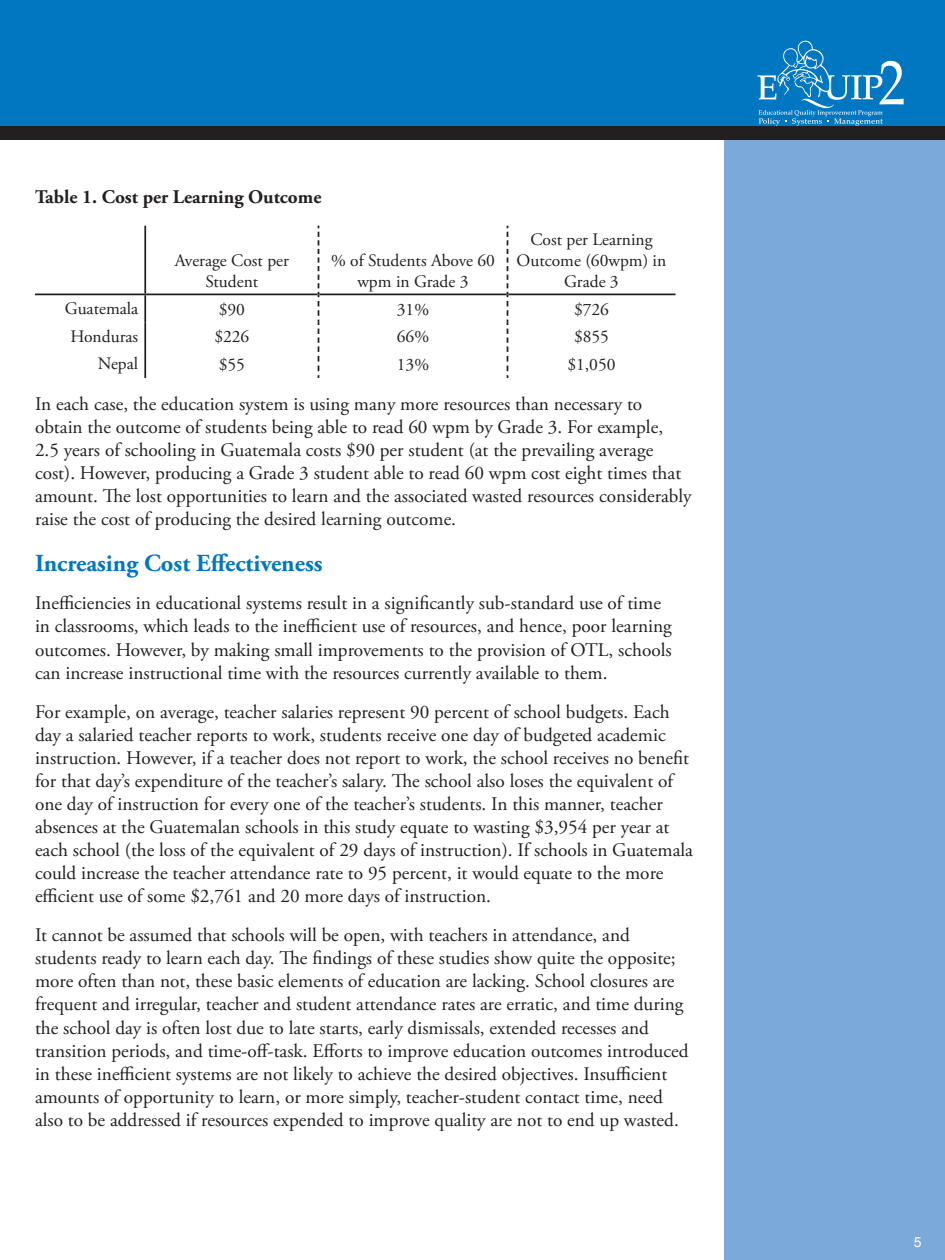
<style>
.page{position:relative;width:945px;height:1260px;background:#fff}
.page>*{position:absolute;margin:0;border:0;box-sizing:border-box;transform-origin:0 0}
.School_Effectiveness{font:700 24.5px "Adobe Garamond Pro";color:#0077c0}
.School_Effectiveness-2{font:19.25px/23.1px "Adobe Garamond Pro";color:#231f20}
.School_Effectiveness-3{font:700 19.25px "Adobe Garamond Pro";color:#231f20}
.School_Effectiveness-4{font:17.5px/21px "Adobe Garamond Pro";color:#231f20;text-align:center}
.t1{font:14px "Arial";color:#fff}
</style>
<div class="page">
<div style="left:0;top:0;width:945px;height:126px;background:#0077c0"></div>
<div style="left:724px;top:126px;width:221px;height:1134px;background:#7ba9da"></div>
<div style="left:0;top:126px;width:945px;height:13px;background:#231f20"></div>
<svg style="left:757px;top:41px;width:147px;height:85px"></svg>
<hr style="left:35px;top:294px;width:110px;height:1px;background:#231f20">
<hr style="left:145px;top:294px;width:173px;height:1px;background:#231f20">
<hr style="left:319px;top:294px;width:188px;height:1px;background:#231f20">
<hr style="left:508px;top:294px;width:168px;height:1px;background:#231f20">
<hr style="left:144px;top:226px;width:2px;height:68px;background:#231f20">
<hr style="left:144px;top:295px;width:2px;height:27px;background:#231f20">
<hr style="left:144px;top:322px;width:2px;height:27px;background:#231f20">
<hr style="left:144px;top:349px;width:2px;height:29px;background:#231f20">
<svg style="left:318px;top:226px;width:1px;height:152px"></svg>
<svg style="left:507px;top:226px;width:1px;height:152px"></svg>
<p class="School_Effectiveness-3" style="left:35px;top:186px;width:288px">Table 1. Cost per Learning Outcome</p>
<p class="School_Effectiveness-4" style="left:175px;top:251px;width:116px">Average Cost per<br>Student</p>
<p class="School_Effectiveness-4" style="left:331px;top:251px;width:165px">% of Students Above 60 wpm in Grade 3</p>
<p class="School_Effectiveness-4" style="left:517px;top:230px;width:151px">Cost per Learning<br>Outcome (60wpm) in<br>Grade 3</p>
<p class="School_Effectiveness-4" style="left:65px;top:299px;width:75px">Guatemala</p>
<p class="School_Effectiveness-4" style="left:219px;top:299px;width:28px">$90</p>
<p class="School_Effectiveness-4" style="left:397px;top:299px;width:34px">31%</p>
<p class="School_Effectiveness-4" style="left:574px;top:299px;width:36px">$726</p>
<p class="School_Effectiveness-4" style="left:70px;top:327px;width:69px">Honduras</p>
<p class="School_Effectiveness-4" style="left:214px;top:327px;width:36px">$226</p>
<p class="School_Effectiveness-4" style="left:397px;top:327px;width:34px">66%</p>
<p class="School_Effectiveness-4" style="left:574px;top:327px;width:36px">$855</p>
<p class="School_Effectiveness-4" style="left:98px;top:353px;width:42px">Nepal</p>
<p class="School_Effectiveness-4" style="left:219px;top:354px;width:28px">$55</p>
<p class="School_Effectiveness-4" style="left:397px;top:354px;width:34px">13%</p>
<p class="School_Effectiveness-4" style="left:567px;top:354px;width:50px">$1,050</p>
<p class="School_Effectiveness-2" style="left:35px;top:393px;width:658px">In each case, the education system is using many more resources than necessary to obtain the outcome of students being able to read 60 wpm by Grade 3. For example, 2.5 years of schooling in Guatemala costs $90 per student (at the prevailing average cost). However, producing a Grade 3 student able to read 60 wpm cost eight times that amount. The lost opportunities to learn and the associated wasted resources considerably raise the cost of producing the desired learning outcome.</p>
<p class="School_Effectiveness" style="left:35px;top:549px;width:289px">Increasing Cost Effectiveness</p>
<p class="School_Effectiveness-2" style="left:35px;top:592px;width:638px">Inefficiencies in educational systems result in a significantly sub-standard use of time in classrooms, which leads to the inefficient use of resources, and hence, poor learning outcomes. However, by making small improvements to the provision of OTL, schools can increase instructional time with the resources currently available to them.</p>
<p class="School_Effectiveness-2" style="left:35px;top:701px;width:660px">For example, on average, teacher salaries represent 90 percent of school budgets. Each day a salaried teacher reports to work, students receive one day of budgeted academic instruction. However, if a teacher does not report to work, the school receives no benefit for that day’s expenditure of the teacher’s salary. The school also loses the equivalent of one day of instruction for every one of the teacher’s students. In this manner, teacher absences at the Guatemalan schools in this study equate to wasting $3,954 per year at each school (the loss of the equivalent of 29 days of instruction). If schools in Guatemala could increase the teacher attendance rate to 95 percent, it would equate to the more efficient use of some $2,761 and 20 more days of instruction.</p>
<p class="School_Effectiveness-2" style="left:35px;top:924px;width:655px">It cannot be assumed that schools will be open, with teachers in attendance, and students ready to learn each day. The findings of these studies show quite the opposite; more often than not, these basic elements of education are lacking. School closures are frequent and irregular, teacher and student attendance rates are erratic, and time during the school day is often lost due to late starts, early dismissals, extended recesses and transition periods, and time-off-task. Efforts to improve education outcomes introduced in these inefficient systems are not likely to achieve the desired objectives. Insufficient amounts of opportunity to learn, or more simply, teacher-student contact time, need also to be addressed if resources expended to improve quality are not to end up wasted.</p>
<p class="t1" style="left:914px;top:1232px;width:9px">5</p>
</div>
